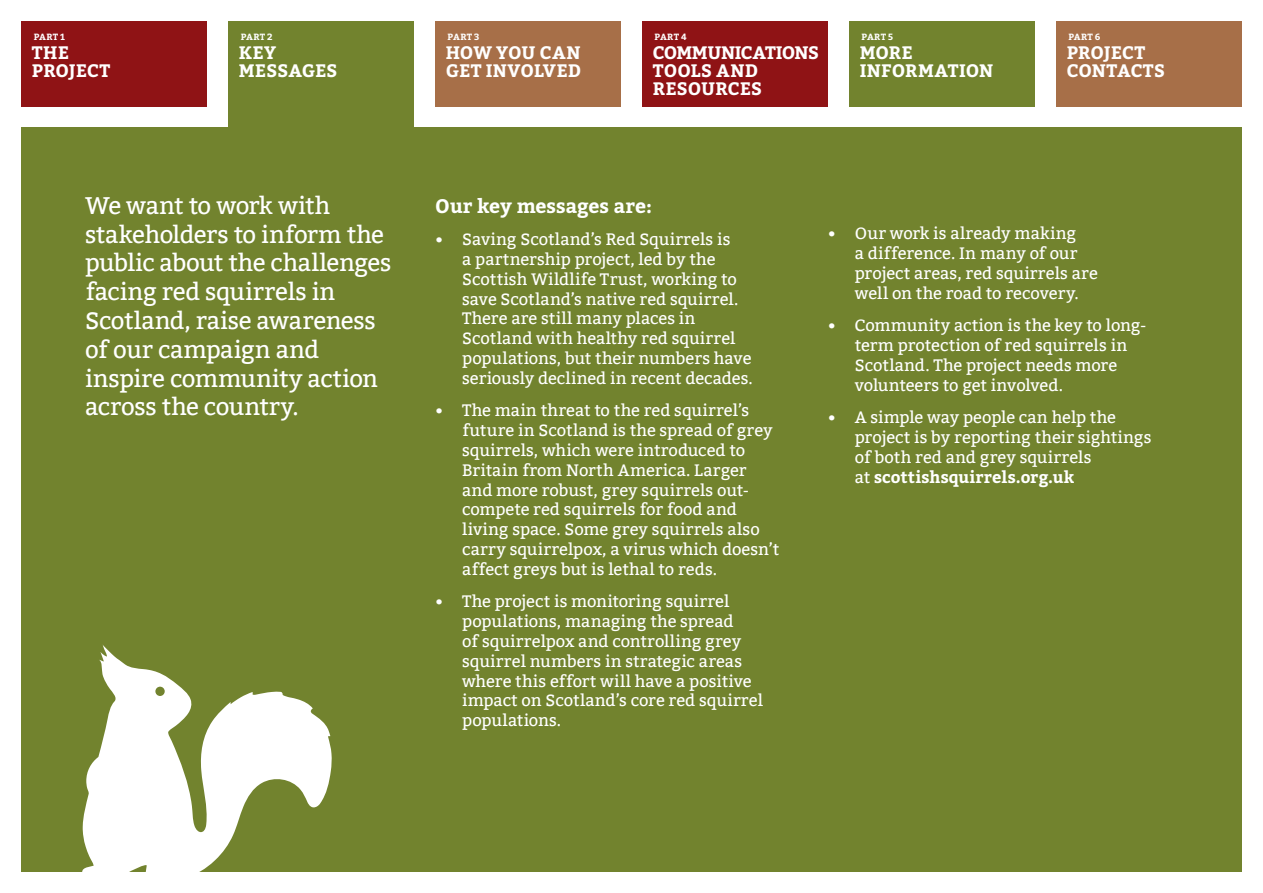
<style>
.page{position:relative;width:1263px;height:893px;background:#fff}
.page>*{position:absolute;margin:0;border:0;box-sizing:border-box;transform-origin:0 0}
.t1{font:24px/28.8px "Bitter";letter-spacing:-.015em;color:#fff}
.t2{font:700 19.5px "Bitter";letter-spacing:.005em;color:#fff}
.t3{font:700 18px/18px "Bitter";letter-spacing:.005em;color:#fff}
.t4{font:16.5px/19.8px "Bitter";letter-spacing:.005em;color:#fff}
.t5{font:700 9px "Bitter";letter-spacing:.03em;color:#fff}
.s1{font-weight:700}
</style>
<div class="page">
<div style="left:21px;top:128px;width:1221px;height:744px;background:#72832e"></div>
<div style="left:642px;top:21px;width:186px;height:85px;background:#8f1315"></div>
<div style="left:21px;top:21px;width:186px;height:85px;background:#8f1315"></div>
<div style="left:849px;top:21px;width:186px;height:85px;background:#72832e"></div>
<div style="left:228px;top:21px;width:186px;height:117px;background:#72832e"></div>
<div style="left:1056px;top:21px;width:186px;height:85px;background:#a76f48"></div>
<div style="left:435px;top:21px;width:186px;height:85px;background:#a76f48"></div>
<svg style="left:82px;top:645px;width:250px;height:227px;fill:#fff"></svg>
<p class="t5" style="left:655px;top:31px;width:34px">PART 4</p>
<p class="t5" style="left:241px;top:31px;width:33px">PART 2</p>
<p class="t5" style="left:448px;top:31px;width:33px">PART 3</p>
<p class="t5" style="left:1068px;top:31px;width:33px">PART 6</p>
<p class="t5" style="left:34px;top:31px;width:33px">PART 1</p>
<p class="t3" style="left:32px;top:44px;width:80px">THE<br>PROJECT</p>
<p class="t3" style="left:239px;top:44px;width:100px">KEY<br>MESSAGES</p>
<p class="t3" style="left:446px;top:44px;width:137px">HOW YOU CAN<br>GET INVOLVED</p>
<p class="t3" style="left:653px;top:44px;width:168px">COMMUNICATIONS<br>TOOLS AND<br>RESOURCES</p>
<p class="t3" style="left:860px;top:44px;width:135px">MORE<br>INFORMATION</p>
<p class="t3" style="left:1067px;top:44px;width:100px">PROJECT<br>CONTACTS</p>
<p class="t5" style="left:861px;top:31px;width:33px">PART 5</p>
<h1 class="t1" style="left:85px;top:191px;width:308px">We want to work with stakeholders to inform the public about the challenges facing red squirrels in<br>Scotland, raise awareness of our campaign and inspire community action across the country.</h1>
<p class="t2" style="left:435px;top:194px;width:218px">Our key messages are:</p>
<p class="t4" style="left:462px;top:230px;width:270px">Saving Scotland s’ Red Squirrels is</p>
<p class="t4" style="left:435px;top:230px;width:10px">•</p>
<p class="t4" style="left:462px;top:250px;width:292px">a partnership project, led by the Scottish Wildlife Trust, working to save Scotland s’ native red squirrel.<br>There are still many places in Scotland with healthy red squirrel populations, but their numbers have seriously declined in recent decades.</p>
<p class="t4" style="left:462px;top:401px;width:289px">The main threat to the red squirrel s’</p>
<p class="t4" style="left:435px;top:401px;width:10px">•</p>
<p class="t4" style="left:435px;top:592px;width:10px">•</p>
<p class="t4" style="left:462px;top:421px;width:312px">future in Scotland is the spread of grey squirrels, which were introduced to<br>Britain from North America. Larger</p>
<p class="t4" style="left:462px;top:500px;width:276px">compete red squirrels for food and</p>
<p class="t4" style="left:462px;top:480px;width:288px">and more robust, grey squirrels out-</p>
<p class="t4" style="left:462px;top:520px;width:319px">living space. Some grey squirrels also carry squirrelpox a, virus which doesn t’ affect greys but is lethal to reds.</p>
<p class="t4" style="left:462px;top:592px;width:269px">The project is monitoring squirrel</p>
<p class="t4" style="left:462px;top:612px;width:302px">populations, managing the spread<br>of squirrelpox and controlling grey squirrel numbers in strategic areas where this effort will have a positive impact on Scotland s’ core red squirrel populations.</p>
<p class="t4" style="left:828px;top:224px;width:10px">•</p>
<p class="t4" style="left:828px;top:316px;width:10px">•</p>
<p class="t4" style="left:828px;top:408px;width:10px">•</p>
<p class="t4" style="left:855px;top:224px;width:223px">Our work is already making</p>
<p class="t4" style="left:855px;top:244px;width:244px">a difference In. many of our project areas, red squirrels are well on the road to recovery.</p>
<p class="t4" style="left:855px;top:336px;width:274px">term protection of red squirrels in</p>
<p class="t4" style="left:855px;top:316px;width:293px">Community action is the key to long-</p>
<p class="t4" style="left:855px;top:355px;width:264px">Scotland. The project needs more volunteers to get involved.</p>
<p class="t4" style="left:855px;top:408px;width:263px">A simple way people can help the</p>
<p class="t4" style="left:855px;top:428px;width:298px">project is by reporting their sightings of both red and grey squirrels<br>at <span class="s1">scottishsquirrels.org.uk</span></p>
</div>
